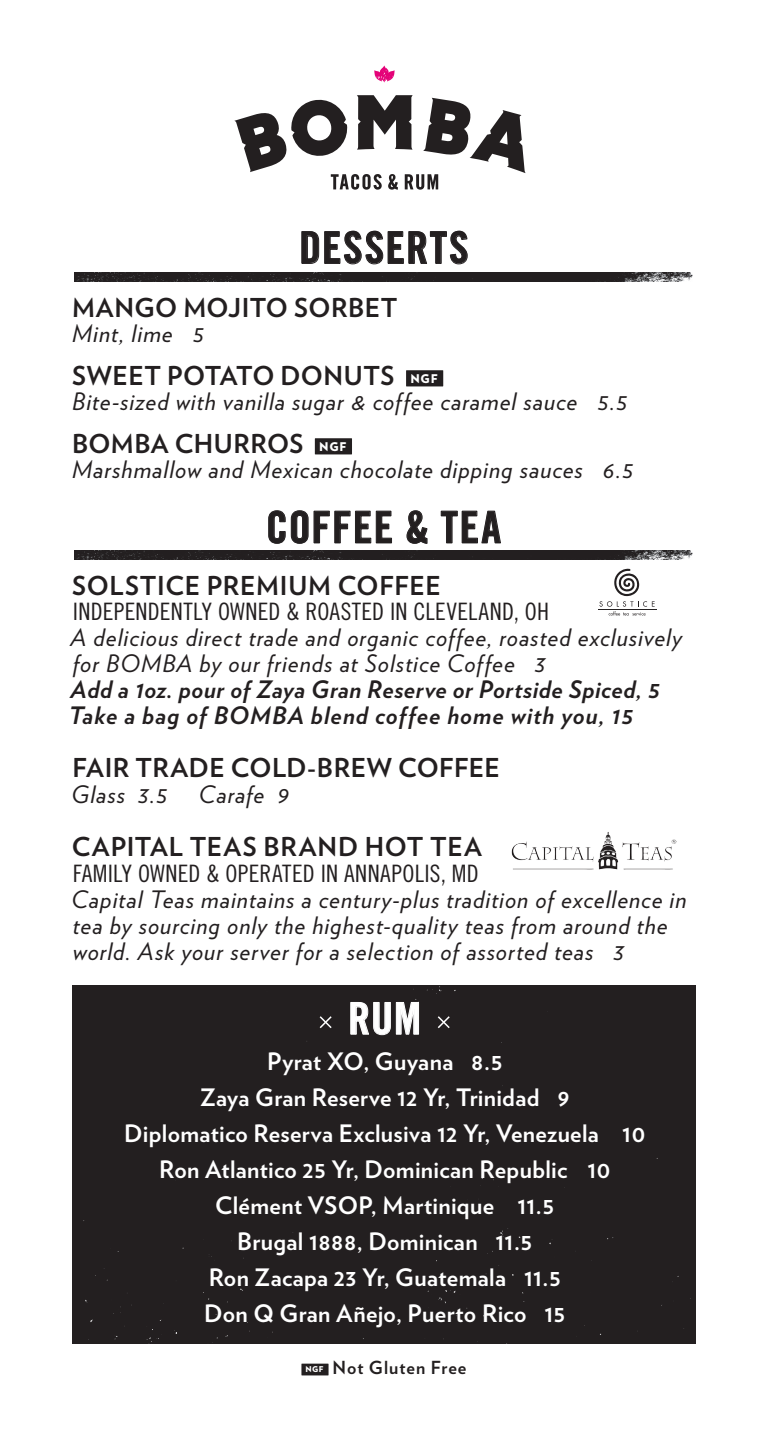
<style>
.page{position:relative;width:768px;height:1440px;background:#fff}
.page>*{position:absolute;margin:0;border:0;box-sizing:border-box;transform-origin:0 0}
.Headline_1{font:44px "Trade Gothic LT Pro Bd Cn 20";letter-spacing:.03em;color:#231f20}
.Headline_1-2{font:44px "Trade Gothic LT Pro Bd Cn 20";color:#fff}
.Headline_1-3{font:700 26px "Verlag";letter-spacing:.02em;color:#231f20}
.Headline_1-4{font:italic 24px/26px "Verlag";letter-spacing:.04em;color:#231f20}
.Drink_Item_Name{font:700 24px "Verlag";letter-spacing:.01em;color:#fff}
.Food_Description{font:700 18px "Verlag";letter-spacing:.055em;color:#231f20}
.t1{font:900 12px "Verlag";letter-spacing:.065em;color:#fff}
.t2{font:900 8px "Verlag";color:#fff}
.s1{font-family:"Trade Gothic LT Pro Cn 18";font-style:normal}
.s2{font-weight:700}
</style>
<div class="page">
<div style="left:72px;top:986px;width:624px;height:358px;background:#231f20"></div>
<svg style="left:318px;top:1015px;width:15px;height:15px"></svg>
<svg style="left:350px;top:1002px;width:69px;height:33px"></svg>
<svg style="left:436px;top:1015px;width:15px;height:15px"></svg>
<div style="left:301px;top:1364px;width:27px;height:11px;background:#231f20"></div>
<svg style="left:301px;top:231px;width:166px;height:33px"></svg>
<div style="left:406px;top:370px;width:37px;height:16px;background:#231f20"></div>
<div style="left:315px;top:438px;width:37px;height:16px;background:#231f20"></div>
<img style="left:75px;top:273px;width:618px;height:8px">
<svg style="left:268px;top:510px;width:124px;height:34px"></svg>
<svg style="left:406px;top:510px;width:21px;height:34px"></svg>
<svg style="left:441px;top:511px;width:60px;height:32px"></svg>
<img style="left:511px;top:832px;width:166px;height:38px">
<hr style="left:597px;top:609px;width:59px;height:1px;background:#231f20">
<svg style="left:599px;top:569px;width:55px;height:47px"></svg>
<img style="left:75px;top:551px;width:618px;height:8px">
<svg style="left:234px;top:95px;width:291px;height:95px"></svg>
<svg style="left:374px;top:65px;width:20px;height:18px"></svg>
<p class="Headline_1" style="left:299px;top:221px;width:171px">DESSERTS</p>
<p class="Headline_1-3" style="left:72px;top:288px;width:327px">MANGO MOJITO SORBET</p>
<p class="Headline_1-4" style="left:72px;top:319px;width:133px">Mint, lime 5</p>
<p class="Headline_1-3" style="left:72px;top:356px;width:324px">SWEET POTATO DONUTS</p>
<p class="t1" style="left:410px;top:369px;width:29px">NGF</p>
<p class="Headline_1-4" style="left:72px;top:387px;width:556px">Bite-sized with vanilla sugar &amp; coffee caramel sauce 5.5</p>
<p class="Headline_1-3" style="left:72px;top:424px;width:233px">BOMBA CHURROS</p>
<p class="t1" style="left:319px;top:437px;width:29px">NGF</p>
<p class="Headline_1-4" style="left:72px;top:455px;width:562px">Marshmallow and Mexican chocolate dipping sauces 6.5</p>
<p class="Headline_1" style="left:266px;top:501px;width:236px">COFFEE &amp; TEA</p>
<p class="Headline_1-3" style="left:72px;top:565px;width:370px">SOLSTICE PREMIUM COFFEE</p>
<p class="Headline_1-4" style="left:69px;top:597px;width:615px"><span class="s1">INDEPENDENTLY OWNED &amp; ROASTED IN CLEVELAND, OH<br></span>A delicious direct trade and organic coffee, roasted exclusively for BOMBA by our friends at Solstice Coffee 3<br><span class="s2">Add a 1oz. pour of Zaya Gran Reserve or Portside Spiced, 5<br>Take a bag of BOMBA blend coffee home with you, 15</span></p>
<p class="Headline_1-3" style="left:73px;top:747px;width:429px">FAIR TRADE COLD-BREW COFFEE</p>
<p class="Headline_1-4" style="left:71px;top:780px;width:97px">Glass 3.5</p>
<p class="Headline_1-4" style="left:199px;top:780px;width:92px">Carafe 9</p>
<p class="Headline_1-3" style="left:72px;top:826px;width:411px">CAPITAL TEAS BRAND HOT TEA</p>
<p class="Headline_1-4" style="left:71px;top:859px;width:616px"><span class="s1">FAMILY OWNED &amp; OPERATED IN ANNAPOLIS, MD<br></span>Capital Teas maintains a century-plus tradition of excellence in tea by sourcing only the highest-quality teas from around the world. Ask your server for a selection of assorted teas 3</p>
<p class="Headline_1-2" style="left:348px;top:992px;width:74px">RUM</p>
<p class="Drink_Item_Name" style="left:267px;top:1043px;width:237px">Pyrat XO, Guyana 8.5</p>
<p class="Drink_Item_Name" style="left:200px;top:1079px;width:370px">Zaya Gran Reserve 12 Yr, Trinidad 9</p>
<p class="Drink_Item_Name" style="left:124px;top:1115px;width:522px">Diplomatico Reserva Exclusiva 12 Yr, Venezuela 10</p>
<p class="Drink_Item_Name" style="left:159px;top:1151px;width:452px">Ron Atlantico 25 Yr, Dominican Republic 10</p>
<p class="Drink_Item_Name" style="left:215px;top:1187px;width:340px">Clément VSOP, Martinique 11.5</p>
<p class="Drink_Item_Name" style="left:237px;top:1223px;width:296px">Brugal 1888, Dominican 11.5</p>
<p class="Drink_Item_Name" style="left:209px;top:1259px;width:353px">Ron Zacapa 23 Yr, Guatemala 11.5</p>
<p class="Drink_Item_Name" style="left:204px;top:1295px;width:362px">Don Q Gran Añejo, Puerto Rico 15</p>
<p class="t2" style="left:305px;top:1363px;width:20px">NGF</p>
<p class="Food_Description" style="left:332px;top:1354px;width:135px">Not Gluten Free</p>
</div>
